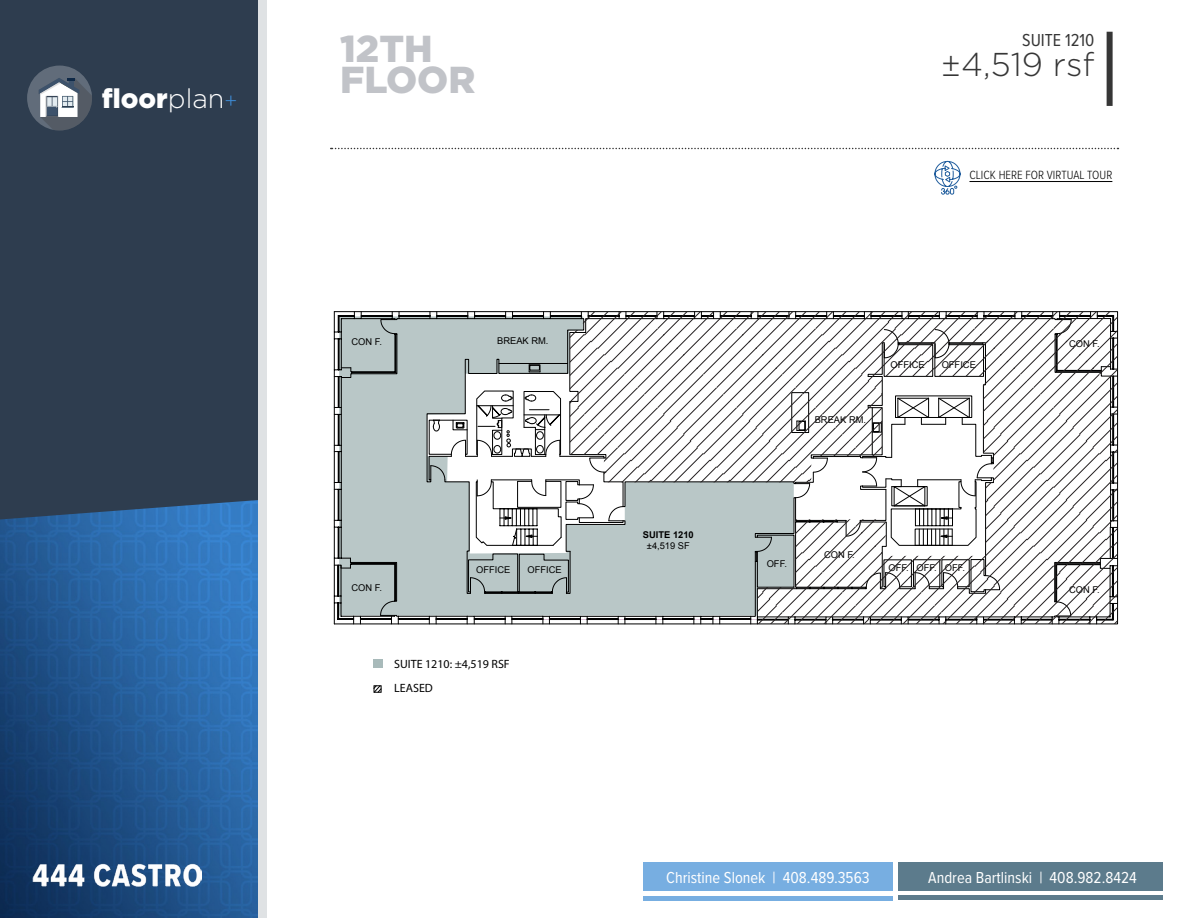
<style>
.page{position:relative;width:1188px;height:918px;background:#fff}
.page>*{position:absolute;margin:0;border:0;box-sizing:border-box;transform-origin:0 0}
.t1{font:900 37.5px/31.5px "Gotham";color:#c1c3c8}
.t2{font:300 33px "Gotham";color:#363636}
.t3{font:900 27px "Gotham";color:#fff}
.t4{font:18px "Proxima Nova Cond";color:#363636}
.t5{font:16.5px "Proxima Nova Cond";color:#fff}
.t6{font:300 12.3px "Proxima Nova Cond";color:#000}
.t7{font:12px/24px "Myriad Pro";color:#000}
.t8{font:9.3px "Arial";color:#000}
.t9{font:700 9.3px "Arial";color:#000}
.s1{font-weight:300}
.s2{font-weight:300;font-size:21px;color:#3d8bd5}
</style>
<div class="page">
<div style="left:208px;top:0;width:59px;height:918px;background:#dfe2e4"></div>
<div style="left:0;top:0;width:258px;height:918px;background:#2e3d4f"></div>
<img style="left:0;top:500px;width:258px;height:418px">
<svg style="left:27px;top:66px;width:65px;height:64px"></svg>
<img style="left:31px;top:861px;width:171px;height:30px">
<div style="left:644px;top:863px;width:249px;height:28px;background:#77aee1"></div>
<div style="left:644px;top:896px;width:249px;height:5px;background:#77aee1"></div>
<div style="left:899px;top:863px;width:264px;height:28px;background:#5c7b8c"></div>
<hr style="left:899px;top:896px;width:264px;height:4px;background:#5c7b8c">
<svg style="left:331px;top:148px;width:787px;height:1px"></svg>
<div style="left:373px;top:659px;width:10px;height:9px;background:#a8baba"></div>
<div style="left:1107px;top:32px;width:6px;height:74px;background:#363636"></div>
<div style="left:374px;top:686px;width:7px;height:6px;border:1px solid #000"></div>
<svg style="left:334px;top:311px;width:784px;height:313px"></svg>
<svg style="left:570px;top:312px;width:548px;height:312px"></svg>
<svg style="left:339px;top:316px;width:455px;height:300px;fill:#b9c7c7"></svg>
<svg style="left:934px;top:161px;width:27px;height:34px"></svg>
<hr style="left:969px;top:181px;width:143px;height:1px;background:#000">
<h3 class="t3" style="left:102px;top:80px;width:137px">floor<span class="s1">plan</span><span class="s2">+</span></h3>
<h1 class="t1" style="left:340px;top:32px;width:137px">12TH<br>FLOOR</h1>
<h3 class="t4" style="left:1022px;top:27px;width:74px">SUITE 1210</h3>
<h2 class="t2" style="left:941px;top:43px;width:155px">±4,519 rsf</h2>
<h3 class="t6" style="left:969px;top:166px;width:144px">CLICK HERE FOR VIRTUAL TOUR</h3>
<p class="t8" style="left:352px;top:336px;width:32px">CON F.</p>
<p class="t8" style="left:497px;top:335px;width:53px">BREAK RM.</p>
<p class="t8" style="left:1069px;top:337px;width:32px">CON F.</p>
<p class="t8" style="left:890px;top:359px;width:36px">OFFICE</p>
<p class="t8" style="left:942px;top:358px;width:36px">OFFICE</p>
<p class="t8" style="left:815px;top:414px;width:53px">BREAK RM.</p>
<p class="t9" style="left:643px;top:528px;width:52px">SUITE 1210</p>
<p class="t8" style="left:647px;top:539px;width:45px">±4,519 SF</p>
<p class="t8" style="left:824px;top:549px;width:32px">CON F.</p>
<p class="t8" style="left:476px;top:564px;width:36px">OFFICE</p>
<p class="t8" style="left:527px;top:564px;width:36px">OFFICE</p>
<p class="t8" style="left:767px;top:558px;width:22px">OFF.</p>
<p class="t8" style="left:888px;top:561px;width:78px">OFF. OFF. OFF.</p>
<p class="t8" style="left:352px;top:582px;width:32px">CON F.</p>
<p class="t8" style="left:1069px;top:583px;width:32px">CON F.</p>
<p class="t7" style="left:394px;top:652px;width:117px">SUITE 1210: ±4,519 RSF<br>LEASED</p>
<h3 class="t5" style="left:666px;top:865px;width:205px">Christine Slonek | 408.489.3563</h3>
<h3 class="t5" style="left:928px;top:865px;width:210px">Andrea Bartlinski | 408.982.8424</h3>
</div>
